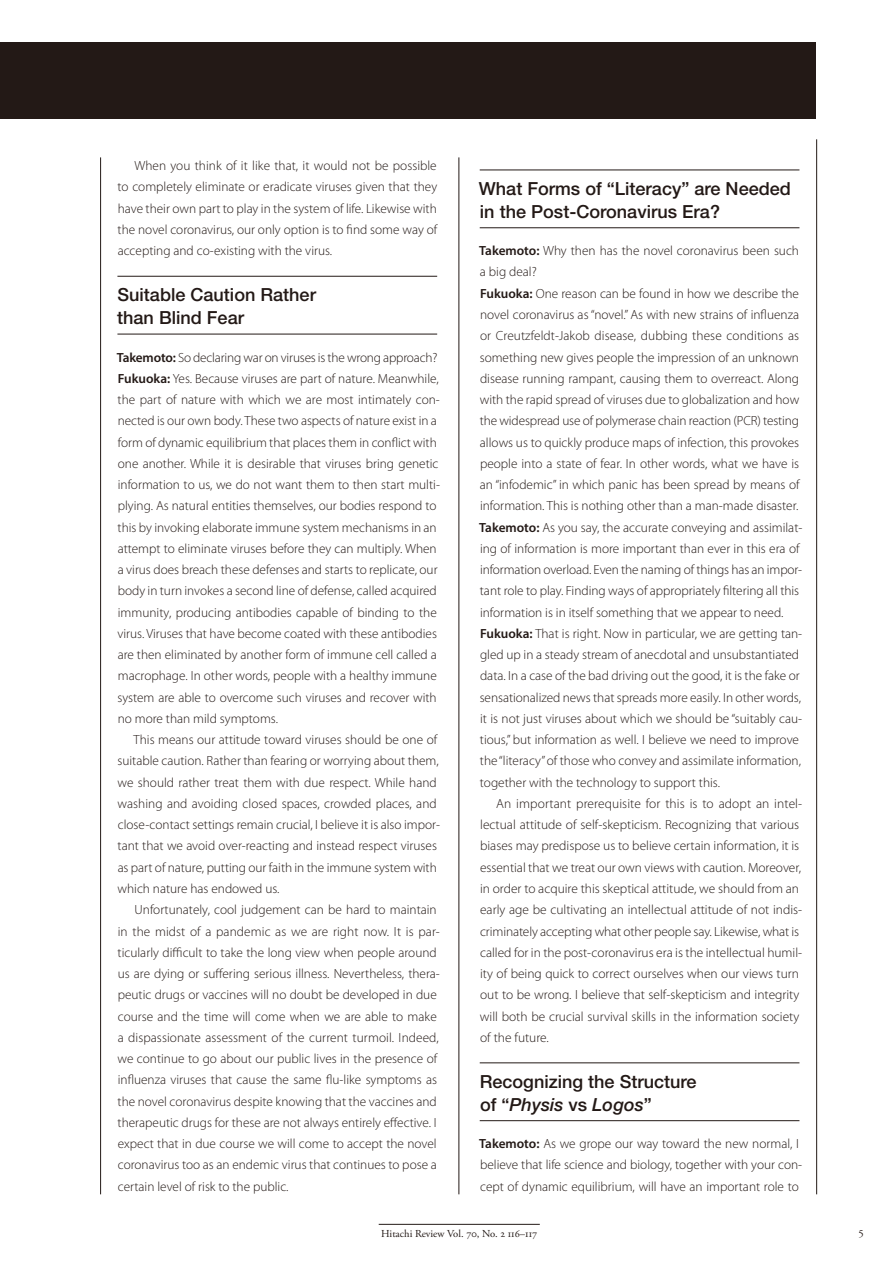
<style>
.page{position:relative;width:893px;height:1263px;background:#fff}
.page>*{position:absolute;margin:0;border:0;box-sizing:border-box;transform-origin:0 0}
.t1{font:500 18px/23.4px "Helvetica Neue LT Std";color:#231916}
.t2{font:300 13.35px/21.3px "Myriad Pro";color:#231916}
.t3{font:10.65px "Adobe Garamond Pro";color:#231916}
.s1{font-weight:600}
.s2{font-style:italic}
.s3{color:#fff}
</style>
<div class="page">
<hr style="left:379px;top:1224px;width:161px;height:1px;background:#231916">
<hr style="left:816px;top:139px;width:1px;height:1055px;background:#231916">
<div style="left:0;top:43px;width:815px;height:76px;background:#231916"></div>
<hr style="left:100px;top:157px;width:1px;height:1037px;background:#231916">
<hr style="left:459px;top:157px;width:1px;height:1037px;background:#231916">
<hr style="left:117px;top:276px;width:320px;height:1px;background:#231916">
<hr style="left:117px;top:334px;width:320px;height:1px;background:#231916">
<hr style="left:480px;top:170px;width:319px;height:1px;background:#231916">
<hr style="left:480px;top:228px;width:319px;height:1px;background:#231916">
<hr style="left:480px;top:1063px;width:319px;height:1px;background:#231916">
<hr style="left:480px;top:1120px;width:319px;height:1px;background:#231916">
<p class="t2" style="left:118px;top:156px;width:321px;text-align:justify;text-indent:17px">When you think of it like that, it would not be possible to completely eliminate or eradicate viruses given that they have their own part to play in the system of life. Likewise with the novel coronavirus, our only option is to find some way of accepting and co-existing with the virus.</p>
<h1 class="t1" style="left:117px;top:285px;width:200px">Suitable Caution Rather than Blind Fear</h1>
<p class="t2" style="left:117px;top:347px;width:325px"><span class="s1">Takemoto:</span> So declaring war on viruses is the wrong approach?<br><span class="s1">Fukuoka:</span> Yes. Because viruses are part of nature. Meanwhile, the part of nature with which we are most intimately con&shy;nected is our own body. These two aspects of nature exist in a form of dynamic equilibrium that places them in conflict with one another. While it is desirable that viruses bring genetic information to us, we do not want them to then start multi&shy;plying. As natural entities themselves, our bodies respond to this by invoking elaborate immune system mechanisms in an attempt to eliminate viruses before they can multiply. When a virus does breach these defenses and starts to replicate, our body in turn invokes a second line of defense, called acquired immunity, producing antibodies capable of binding to the virus. Viruses that have become coated with these antibodies are then eliminated by another form of immune cell called a macrophage. In other words, people with a healthy immune system are able to overcome such viruses and recover with no more than mild symptoms.</p>
<p class="t2" style="left:117px;top:730px;width:324px;text-indent:16px">This means our attitude toward viruses should be one of suitable caution. Rather than fearing or worrying about them, we should rather treat them with due respect. While hand washing and avoiding closed spaces, crowded places, and close-contact settings remain crucial, I believe it is also impor&shy;tant that we avoid over-reacting and instead respect viruses as part of nature, putting our faith in the immune system with which nature has endowed us.</p>
<p class="t2" style="left:118px;top:900px;width:324px;text-indent:17px">Unfortunately, cool judgement can be hard to maintain in the midst of a pandemic as we are right now. It is par&shy;ticularly difficult to take the long view when people around us are dying or suffering serious illness. Nevertheless, thera&shy;peutic drugs or vaccines will no doubt be developed in due course and the time will come when we are able to make a dispassionate assessment of the current turmoil. Indeed, we continue to go about our public lives in the presence of influenza viruses that cause the same flu-like symptoms as the novel coronavirus despite knowing that the vaccines and therapeutic drugs for these are not always entirely effective. I expect that in due course we will come to accept the novel coronavirus too as an endemic virus that continues to pose a certain level of risk to the public.</p>
<h1 class="t1" style="left:479px;top:178px;width:313px">What Forms of “Literacy” are Needed in the Post-Coronavirus Era?</h1>
<p class="t2" style="left:479px;top:241px;width:325px"><span class="s1">Takemoto:</span> Why then has the novel coronavirus been such a big deal?<br><span class="s1">Fukuoka:</span> One reason can be found in how we describe the novel coronavirus as “novel.” As with new strains of influenza or Creutzfeldt-Jakob disease, dubbing these conditions as something new gives people the impression of an unknown disease running rampant, causing them to overreact. Along with the rapid spread of viruses due to globalization and how the widespread use of polymerase chain reaction (PCR) testing allows us to quickly produce maps of infection, this provokes people into a state of fear. In other words, what we have is an “infodemic” in which panic has been spread by means of information. This is nothing other than a man-made disaster.<br><span class="s1">Takemoto:</span> As you say, the accurate conveying and assimilat&shy;ing of information is more important than ever in this era of information overload. Even the naming of things has an impor&shy;tant role to play. Finding ways of appropriately filtering all this information is in itself something that we appear to need.<br><span class="s1">Fukuoka:</span> That is right. Now in particular, we are getting tan&shy;gled up in a steady stream of anecdotal and unsubstantiated data. In a case of the bad driving out the good, it is the fake or sensationalized news that spreads more easily. In other words, it is not just viruses about which we should be “suitably cau&shy;tious,” but information as well. I believe we need to improve the “literacy” of those who convey and assimilate information, together with the technology to support this.</p>
<p class="t2" style="left:480px;top:794px;width:324px;text-indent:16px">An important prerequisite for this is to adopt an intel&shy;lectual attitude of self-skepticism. Recognizing that various biases may predispose us to believe certain information, it is essential that we treat our own views with caution. Moreover, in order to acquire this skeptical attitude, we should from an early age be cultivating an intellectual attitude of not indis&shy;criminately accepting what other people say. Likewise, what is called for in the post-coronavirus era is the intellectual humil&shy;ity of being quick to correct ourselves when our views turn out to be wrong. I believe that self-skepticism and integrity will both be crucial survival skills in the information society of the future.</p>
<h1 class="t1" style="left:480px;top:1071px;width:218px">Recognizing the Structure of “<span class="s2">Physis</span> vs <span class="s2">Logos</span>”</h1>
<p class="t2" style="left:479px;top:1134px;width:325px"><span class="s1">Takemoto:</span> As we grope our way toward the new normal, I believe that life science and biology, together with your con&shy;cept of dynamic equilibrium, will have an important role to</p>
<p class="t3" style="left:381px;top:1228px;width:157px">Hitachi Review Vol. 70, No. 2 116–117</p>
<p class="t3" style="left:858px;top:1228px;width:9px">5<span class="s3">.</span></p>
</div>
